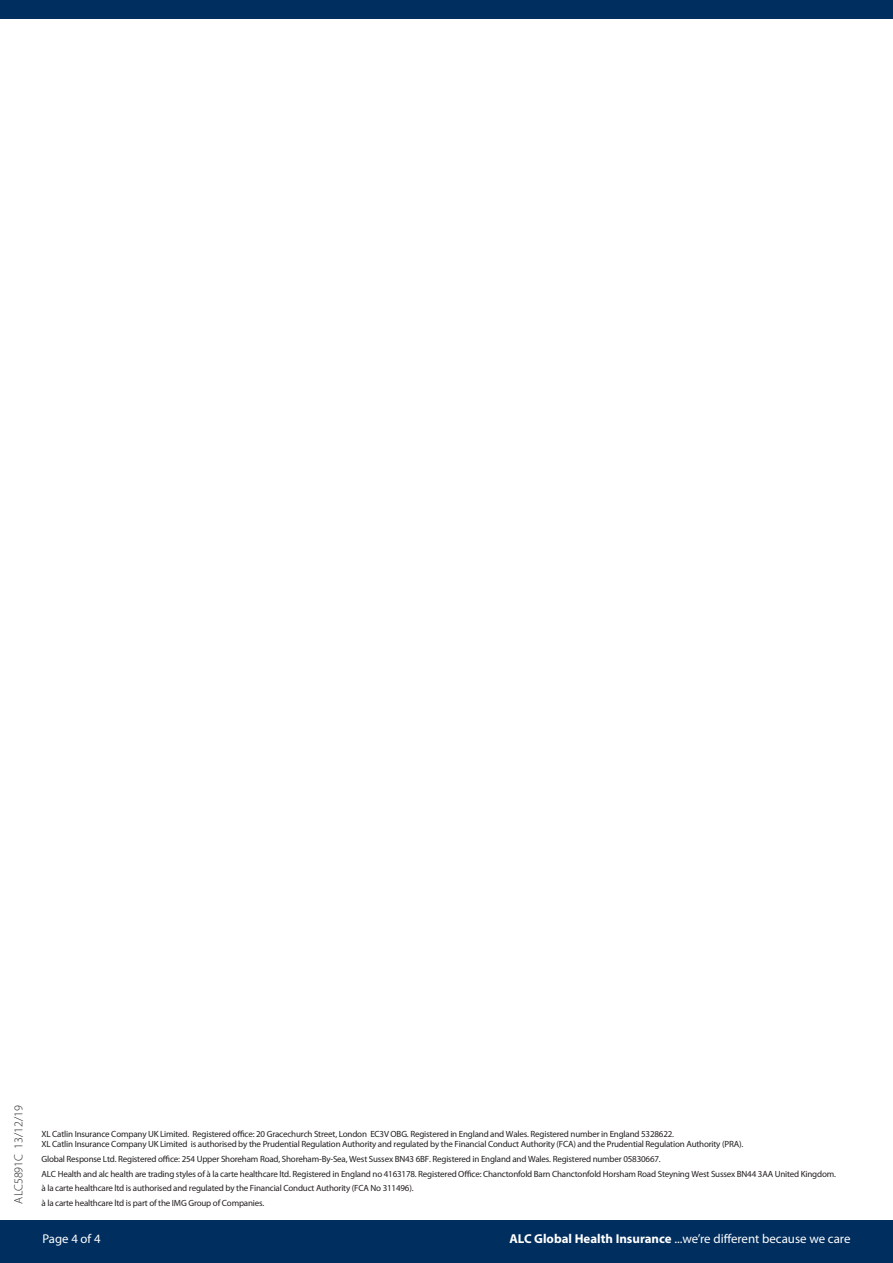
<style>
.page{position:relative;width:893px;height:1263px;background:#fff}
.page>*{position:absolute;margin:0;border:0;box-sizing:border-box;transform-origin:0 0}
.t1{font:12.9px "Myriad Pro";color:#fff}
.t2{font:12.75px "Myriad";color:#fff}
.t3{font:300 12px "Myriad Pro";color:#231f20}
.t4{font:9px/14.7px "Myriad Pro";letter-spacing:-.02em;color:#231f20}
.s1{font-weight:700}
</style>
<div class="page">
<div style="left:0;top:1220px;width:893px;height:43px;background:#002e5e"></div>
<div style="left:0;top:0;width:893px;height:19px;background:#002e5e"></div>
<h3 class="t3" style="left:12px;top:1203px;width:100px;rotate:-90deg">ALC5891C 13/12/19</h3>
<p class="t4" style="left:42px;top:1128px;width:703px;line-height:10.5px">XL Catlin Insurance Company UK Limited. Registered office: 20 Gracechurch Street, London EC3V OBG. Registered in England and Wales. Registered number in England 5328622.<br>XL Catlin Insurance Company UK Limited is authorised by the Prudential Regulation Authority and regulated by the Financial Conduct Authority (FCA) and the Prudential Regulation Authority (PRA).</p>
<p class="t4" style="left:42px;top:1151px;width:796px">Global Response Ltd. Registered office: 254 Upper Shoreham Road, Shoreham-By-Sea, West Sussex BN43 6BF. Registered in England and Wales. Registered number 05830667.<br>ALC Health and alc health are trading styles of à la carte healthcare ltd. Registered in England no 4163178. Registered Office: Chanctonfold Barn Chanctonfold Horsham Road Steyning West Sussex BN44 3AA United Kingdom. à la carte healthcare ltd is authorised and regulated by the Financial Conduct Authority (FCA No 311496).<br>à la carte healthcare ltd is part of the IMG Group of Companies.</p>
<h2 class="t2" style="left:43px;top:1232px;width:60px">Page 4 of 4</h2>
<h1 class="t1" style="left:509px;top:1230px;width:343px"><span class="s1">ALC Global Health Insurance</span> ...we’re different because we care</h1>
</div>
